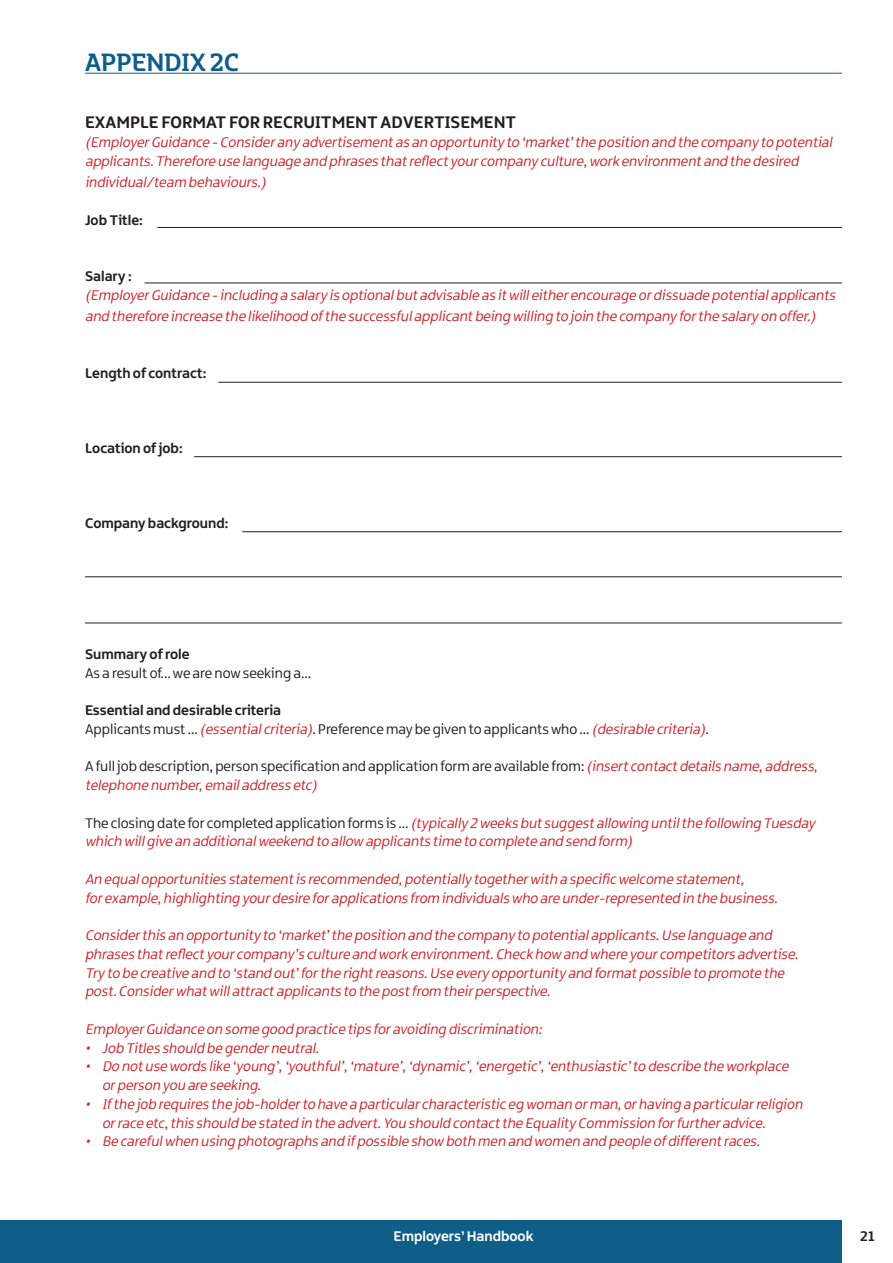
<style>
.page{position:relative;width:893px;height:1263px;background:#fff}
.page>*{position:absolute;margin:0;border:0;box-sizing:border-box;transform-origin:0 0}
.t1{font:27px "Northern Ireland Headline";color:#0e5e88}
.t2{font:700 18px "Northern Ireland";color:#231f20}
.t3{font:italic 15px/18.8px "Northern Ireland";color:#d1232a}
.t4{font:15px/18.8px "Northern Ireland";color:#231f20}
.t5{font:700 15px "Northern Ireland";color:#231f20}
.t6{font:700 15px "Northern Ireland";color:#fff}
.s1{font-weight:700}
.s2{font-style:italic;color:#d1232a}
.s3{font-style:normal;color:#231f20}
</style>
<div class="page">
<hr style="left:85px;top:73px;width:757px;height:1px;background:#0e5e88">
<hr style="left:157px;top:227px;width:685px;height:1px;background:#231f20">
<hr style="left:194px;top:456px;width:648px;height:1px;background:#231f20">
<hr style="left:218px;top:382px;width:624px;height:1px;background:#231f20">
<hr style="left:145px;top:282px;width:697px;height:1px;background:#231f20">
<hr style="left:242px;top:531px;width:600px;height:1px;background:#231f20">
<hr style="left:85px;top:576px;width:757px;height:1px;background:#231f20">
<hr style="left:85px;top:622px;width:757px;height:1px;background:#231f20">
<div style="left:0;top:1220px;width:842px;height:43px;background:#0e5e88"></div>
<h1 class="t1" style="left:85px;top:45px;width:156px">APPENDIX 2C</h1>
<p class="t2" style="left:85px;top:111px;width:433px">EXAMPLE FORMAT FOR RECRUITMENT ADVERTISEMENT</p>
<p class="t3" style="left:85px;top:133px;width:752px">(EmployerGuidance - Considerany advertisementas an opportunity to ‘market’the position and the company to potential applicants.Therefore use language and phrases thatreflectyourcompany culture,work environmentand the desired</p>
<p class="t3" style="left:85px;top:173px;width:186px">individual/team behaviours.)</p>
<p class="t5" style="left:85px;top:210px;width:59px">Job Title:</p>
<p class="t5" style="left:85px;top:266px;width:48px">Salary :</p>
<p class="t3" style="left:85px;top:284px;width:755px;line-height:21.6px">(EmployerGuidance - including a salary is optionalbutadvisable as itwilleitherencourage ordissuade potentialapplicants and therefore increase the likelihood ofthe successfulapplicantbeing willing to join the company forthe salary on offer.)</p>
<p class="t5" style="left:85px;top:363px;width:123px">Length of contract:</p>
<p class="t5" style="left:85px;top:438px;width:99px">Location of job:</p>
<p class="t5" style="left:85px;top:513px;width:145px">Company background:</p>
<p class="t5" style="left:85px;top:644px;width:106px">Summary of role</p>
<p class="t4" style="left:85px;top:663px;width:228px">As a result of... we are now seeking a…</p>
<p class="t4" style="left:85px;top:701px;width:625px"><span class="s1">Essential and desirable criteria<br></span>Applicants must … <span class="s2">(essentialcriteria)</span>. Preference may be given to applicants who … <span class="s2">(desirable criteria)</span>.</p>
<p class="t4" style="left:85px;top:757px;width:737px">A full job description, person specification and application form are available from: <span class="s2">(insertcontactdetails name,address, telephone number,emailaddress etc)</span></p>
<p class="t3" style="left:85px;top:813px;width:735px"><span class="s3">T h e c l o s i n g d a te fo r c o m p l ete d a p p l i c a t i o n fo r m s i s …</span> (typically 2 weeks butsuggestallowing untilthe following Tuesday which willgive an additionalweekend to allow applicants time to complete and send form)</p>
<p class="t3" style="left:85px;top:870px;width:697px">An equalopportunities statementis recommended,potentially togetherwith a specific welcome statement, forexample,highlighting yourdesire forapplications from individuals who are under-represented in the business.</p>
<p class="t3" style="left:85px;top:926px;width:718px">Considerthis an opportunity to ‘market’the position and the company to potentialapplicants.Use language and phrases thatreflectyourcompany’s culture and work environment.Check how and where yourcompetitors advertise.<br>Try to be creative and to ‘stand out’forthe rightreasons.Use every opportunity and formatpossible to promote the post.Considerwhatwillattractapplicants to the postfrom theirperspective.</p>
<p class="t3" style="left:85px;top:1020px;width:461px">EmployerGuidance on some good practice tips foravoiding discrimination:</p>
<p class="t3" style="left:85px;top:1038px;width:238px">• Job Titles should be genderneutral.</p>
<p class="t3" style="left:102px;top:1057px;width:691px;text-indent:-17px">• Do notuse words like ‘young’,‘youthful’,‘mature’,‘dynamic’,‘energetic’,‘enthusiastic’to describe the workplace orperson you are seeking.</p>
<p class="t3" style="left:102px;top:1095px;width:705px;text-indent:-17px">• Ifthe job requires the job-holderto have a particularcharacteristic eg woman orman,orhaving a particularreligion orrace etc,this should be stated in the advert.You should contactthe Equality Commission forfurtheradvice.</p>
<p class="t3" style="left:85px;top:1132px;width:679px">• Be carefulwhen using photographs and ifpossible show both men and women and people ofdifferentraces.</p>
<p class="t6" style="left:394px;top:1226px;width:141px">Employers’ Handbook</p>
<p class="t5" style="left:860px;top:1226px;width:16px">21</p>
</div>
